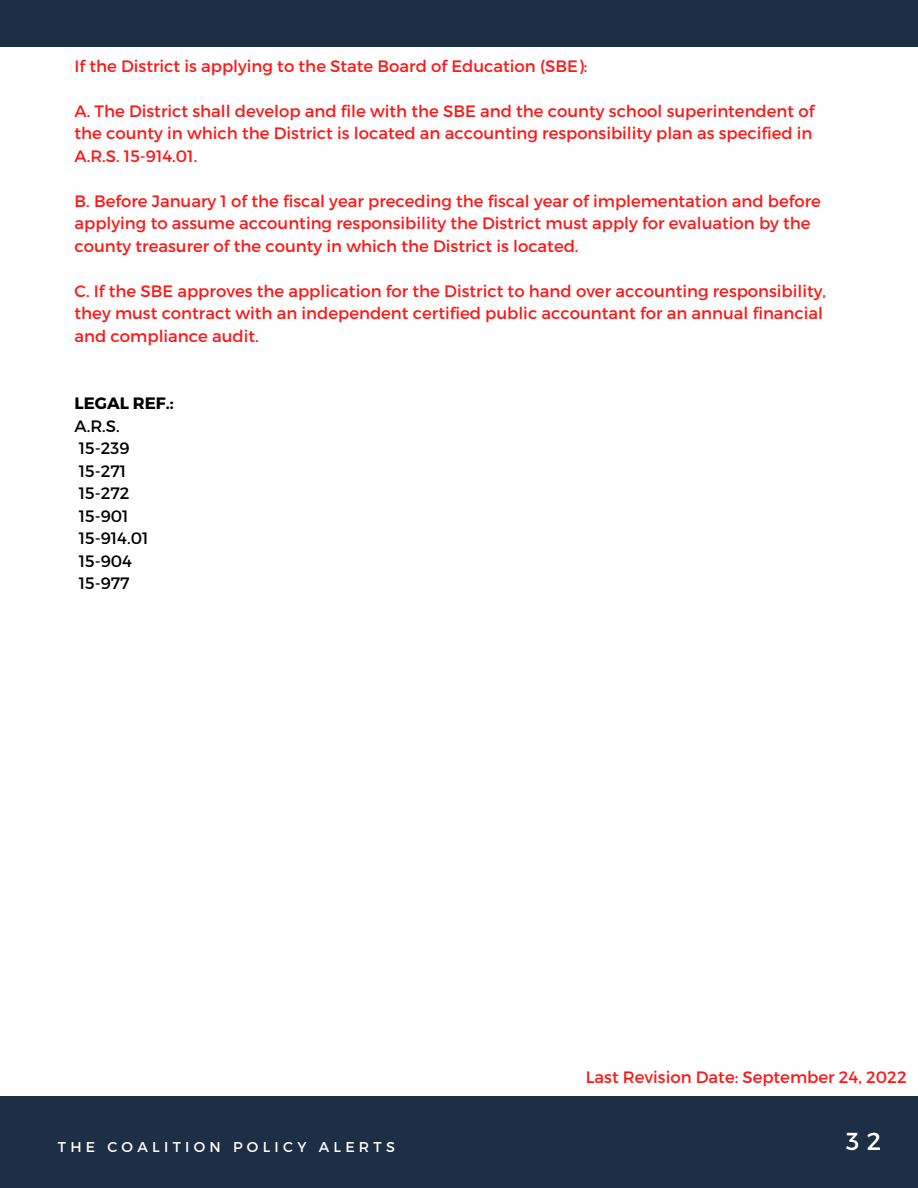
<style>
.page{position:relative;width:918px;height:1188px;background:#fff}
.page>*{position:absolute;margin:0;border:0;box-sizing:border-box;transform-origin:0 0}
.t1{font:24.6px "Montserrat";color:#fff}
.t2{font:16.5px/22.5px "Montserrat";color:#ff1616}
.t3{font:16.5px "Montserrat";color:#000}
.t4{font:700 16.5px "Montserrat";color:#000}
.t5{font:14.25px "Montserrat";letter-spacing:.3em;color:#fff}
</style>
<div class="page">
<div style="left:0;top:1096px;width:918px;height:92px;background:#1d2f45"></div>
<div style="left:0;top:0;width:918px;height:46px;background:#1d2f45"></div>
<p class="t2" style="left:75px;top:54px;width:514px">If the District is applying to the State Board of Education (SBE):</p>
<p class="t2" style="left:75px;top:99px;width:741px;text-align:justify">A. The District shall develop and file with the SBE and the county school superintendent of the county in which the District is located an accounting responsibility plan as specified in A.R.S. 15-914.01.</p>
<p class="t2" style="left:75px;top:189px;width:748px">B. Before January 1 of the fiscal year preceding the fiscal year of implementation and before applying to assume accounting responsibility the District must apply for evaluation by the county treasurer of the county in which the District is located.</p>
<p class="t2" style="left:75px;top:279px;width:753px">C. If the SBE approves the application for the District to hand over accounting responsibility, they must contract with an independent certified public accountant for an annual financial and compliance audit.</p>
<p class="t4" style="left:75px;top:392px;width:101px">LEGAL REF.:</p>
<p class="t3" style="left:75px;top:415px;width:47px">A.R.S.</p>
<p class="t3" style="left:79px;top:437px;width:52px">15-239</p>
<p class="t3" style="left:79px;top:460px;width:49px">15-271</p>
<p class="t3" style="left:79px;top:482px;width:52px">15-272</p>
<p class="t3" style="left:79px;top:505px;width:51px">15-901</p>
<p class="t3" style="left:79px;top:527px;width:71px">15-914.01</p>
<p class="t3" style="left:79px;top:550px;width:55px">15-904</p>
<p class="t3" style="left:79px;top:572px;width:52px">15-977</p>
<p class="t2" style="left:586px;top:1066px;width:322px">Last Revision Date: September 24, 2022</p>
<p class="t5" style="left:58px;top:1138px;width:339px">THE COALITION POLICY ALERTS</p>
<p class="t1" style="left:846px;top:1126px;width:37px">3 2</p>
</div>
